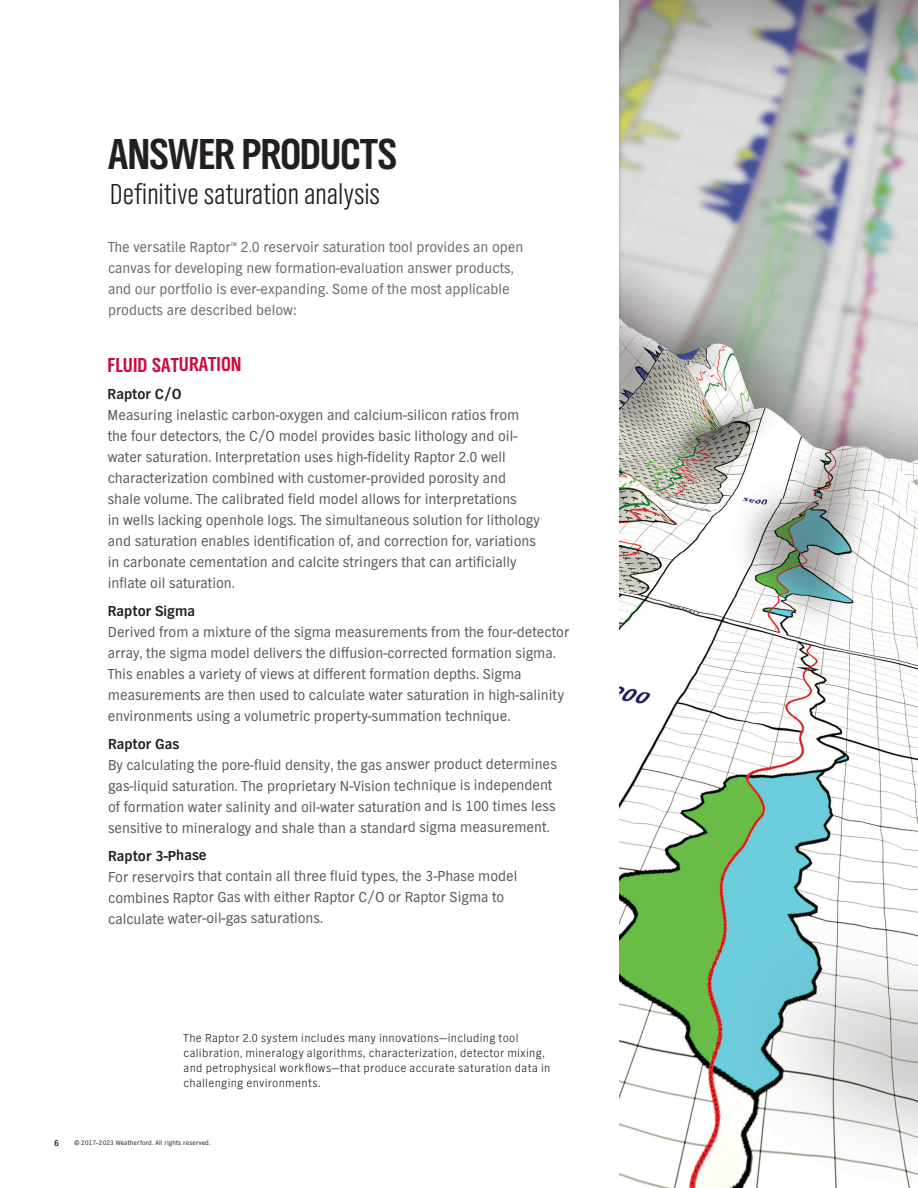
<style>
.page{position:relative;width:918px;height:1188px;background:#fff}
.page>*{position:absolute;margin:0;border:0;box-sizing:border-box;transform-origin:0 0}
.t1{font:45px "TV Nord EF Bold Con";letter-spacing:-.02em;color:#231f20}
.t2{font:30px "TV Nord EF Light Con";color:#231f20}
.t3{font:21px "TV Nord EF Bold Con";color:#cd0d40}
.t4{font:15px/21px "TV Nord EF";color:#57585a}
.t5{font:15px/21px "TV Nord EF";color:#69696c}
.t6{font:700 15px "TV Nord EF";color:#231f20}
.t7{font:300 12px/15px "TV Nord EF";letter-spacing:.03em;color:#231f20}
.t8{font:700 9px "TV Nord EF";color:#231f20}
.t9{font:6.75px "TV Nord EF";letter-spacing:.025em;color:#231f20}
</style>
<div class="page">
<img style="left:619px;top:0;width:299px;height:1188px">
<h1 class="t1" style="left:108px;top:127px;width:291px">ANSWER PRODUCTS</h1>
<h2 class="t2" style="left:110px;top:178px;width:271px">Definitive saturation analysis</h2>
<p class="t5" style="left:108px;top:237px;width:417px">The versatile Raptor<sup>™</sup> 2.0 reservoir saturation tool provides an open canvas for developing new formation-evaluation answer products, and our portfolio is ever-expanding. Some of the most applicable products are described below:</p>
<h3 class="t3" style="left:108px;top:352px;width:136px">FLUID SATURATION</h3>
<p class="t6" style="left:108px;top:386px;width:76px">Raptor C/O</p>
<p class="t4" style="left:108px;top:405px;width:434px">Measuring inelastic carbon-oxygen and calcium-silicon ratios from the four detectors, the C/O model provides basic lithology and oil&shy;water saturation. Interpretation uses high-fidelity Raptor 2.0 well characterization combined with customer-provided porosity and shale volume. The calibrated field model allows for interpretations<br>in wells lacking openhole logs. The simultaneous solution for lithology and saturation enables identification of, and correction for, variations in carbonate cementation and calcite stringers that can artificially inflate oil saturation.</p>
<p class="t6" style="left:108px;top:603px;width:89px">Raptor Sigma</p>
<p class="t4" style="left:108px;top:622px;width:463px">Derived from a mixture of the sigma measurements from the four-detector array, the sigma model delivers the diffusion-corrected formation sigma.<br>This enables a variety of views at different formation depths. Sigma measurements are then used to calculate water saturation in high-salinity environments using a volumetric property-summation technique.</p>
<p class="t6" style="left:108px;top:735px;width:73px">Raptor Gas</p>
<p class="t4" style="left:108px;top:755px;width:450px">By calculating the pore-fluid density, the gas answer product determines gas-liquid saturation. The proprietary N-Vision technique is independent of formation water salinity and oil-water saturation and is 100 times less sensitive to mineralogy and shale than a standard sigma measurement.</p>
<p class="t6" style="left:108px;top:847px;width:100px">Raptor 3-Phase</p>
<p class="t4" style="left:108px;top:866px;width:411px">For reservoirs that contain all three fluid types, the 3-Phase model combines Raptor Gas with either Raptor C/O or Raptor Sigma to calculate water-oil-gas saturations.</p>
<p class="t7" style="left:184px;top:1031px;width:368px">The Raptor 2.0 system includes many innovations—including tool calibration, mineralogy algorithms, characterization, detector mixing, and petrophysical workflows—that produce accurate saturation data in challenging environments.</p>
<p class="t8" style="left:54px;top:1137px;width:6px">6</p>
<p class="t9" style="left:75px;top:1139px;width:138px">© 2017–2023 Weatherford. All rights reserved.</p>
</div>
